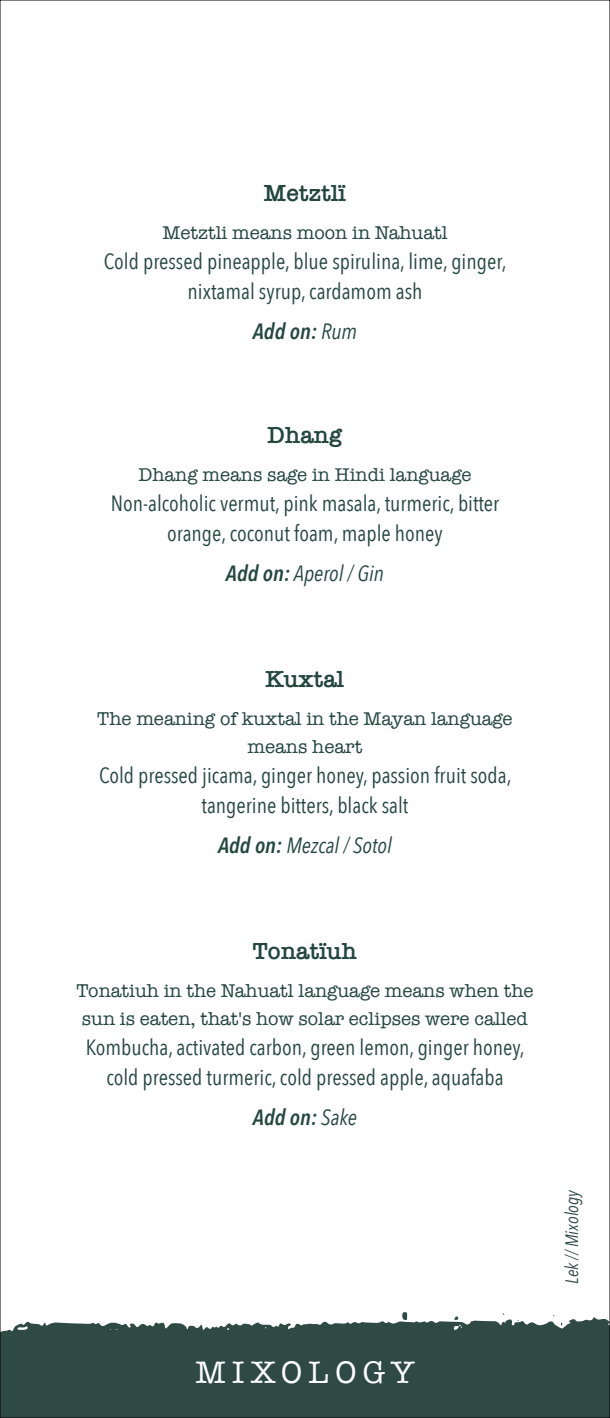
<style>
.page{position:relative;width:610px;height:1418px;background:#fff}
.page>*{position:absolute;margin:0;border:0;box-sizing:border-box;transform-origin:0 0}
.t1{font:32px "American Typewriter";letter-spacing:.2em;color:#fff}
.t2{font:600 24px "American Typewriter";color:#23463e}
.t3{font:22px/30px "Avenir Next Condensed";color:#23463e;text-align:center}
.t4{font:italic 22px "Avenir Next Condensed";color:#23463e}
.t5{font:italic 600 22px "Avenir Next Condensed";color:#23463e}
.t6{font:19px/28px "American Typewriter";color:#23463e;text-align:center}
.t7{font:italic 18px "Avenir Next Condensed";color:#2f4945}
.s1{font-weight:400}
.s2{font-weight:600}
</style>
<div class="page">
<svg style="left:2px;top:1316px;width:605px;height:99px;background:#3f5753"></svg>
<svg style="left:560px;top:1322px;width:6px;height:3px"></svg>
<svg style="left:454px;top:1316px;width:4px;height:3px"></svg>
<svg style="left:402px;top:1312px;width:6px;height:8px"></svg>
<p class="t2" style="left:264px;top:175px;width:84px">Metztlï</p>
<p class="t6" style="left:162px;top:218px;width:287px">Metztli means moon in Nahuatl</p>
<p class="t3" style="left:104px;top:245px;width:404px">Cold pressed pineapple, blue spirulina, lime, ginger, nixtamal syrup, cardamom ash</p>
<p class="t5" style="left:253px;top:318px;width:106px">Add on: <span class="s1">Rum</span></p>
<p class="t2" style="left:267px;top:416px;width:76px">Dhang</p>
<p class="t6" style="left:138px;top:460px;width:334px">Dhang means sage in Hindi language</p>
<p class="t3" style="left:111px;top:487px;width:390px">Non-alcoholic vermut, pink masala, turmeric, bitter orange, coconut foam, maple honey</p>
<p class="t4" style="left:226px;top:560px;width:159px"><span class="s2">Add on:</span> Aperol / Gin</p>
<p class="t2" style="left:265px;top:660px;width:80px">Kuxtal</p>
<p class="t6" style="left:97px;top:703px;width:416px">The meaning of kuxtal in the Mayan language means heart</p>
<p class="t3" style="left:99px;top:759px;width:414px">Cold pressed jicama, ginger honey, passion fruit soda, tangerine bitters, black salt</p>
<p class="t4" style="left:218px;top:831px;width:175px"><span class="s2">Add on:</span> Mezcal / Sotol</p>
<p class="t2" style="left:253px;top:933px;width:106px">Tonatïuh</p>
<p class="t6" style="left:76px;top:976px;width:458px;text-align:left">Tonatiuh in the Nahuatl language means when the sun is eaten, that's how solar eclipses were called</p>
<p class="t3" style="left:86px;top:1031px;width:440px">Kombucha, activated carbon, green lemon, ginger honey, cold pressed turmeric, cold pressed apple, aquafaba</p>
<p class="t5" style="left:253px;top:1104px;width:106px">Add on: <span class="s1">Sake</span></p>
<h1 class="t1" style="left:195px;top:1347px;width:221px">MIXOLOGY</h1>
<p class="t7" style="left:561px;top:1283px;width:96px;rotate:-90deg">Lek // Mixology</p>
</div>
